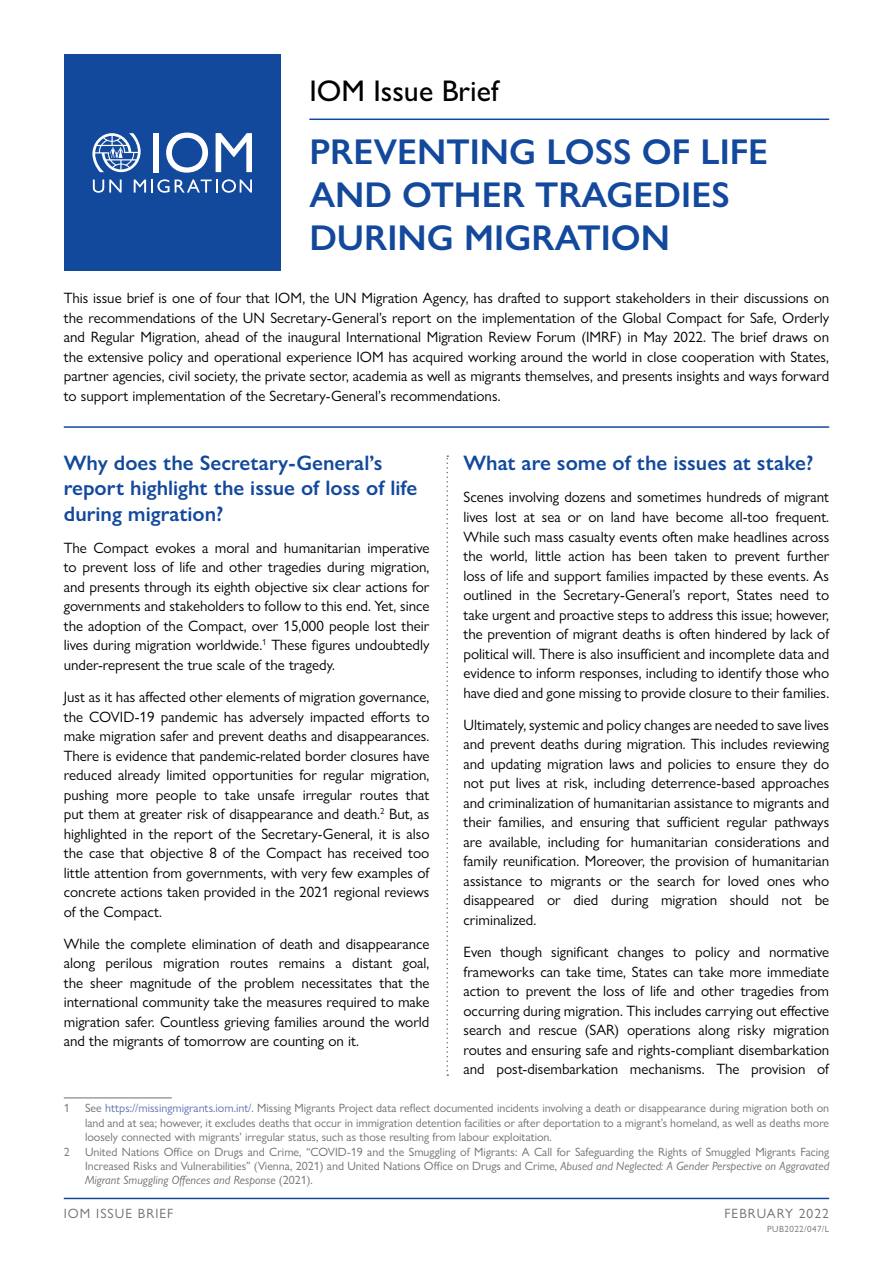
<style>
.page{position:relative;width:893px;height:1263px;background:#fff}
.page>*{position:absolute;margin:0;border:0;box-sizing:border-box;transform-origin:0 0}
.t1{font:600 36px/43.2px "Gill Sans Nova";color:#13499c}
.t2{font:500 30px "Gill Sans Nova";color:#000}
.t3{font:600 21px/25.2px "Gill Sans Nova";color:#13499c}
.t4{font:15px/19.5px "Gill Sans Nova";color:#000;text-align:justify}
.t5{font:13.5px "Gill Sans Nova";letter-spacing:.075em;color:#6d6e71}
.t6{font:12px/14.4px "Gill Sans Nova";color:#6d6e71;text-align:justify}
.t7{font:9px "Gill Sans Nova";letter-spacing:.05em;color:#6d6e71}
.s1{color:#5e6fb1}
.s2{font-style:italic}
</style>
<div class="page">
<hr style="left:64px;top:1198px;width:765px;height:1px;background:#13499c">
<div style="left:64px;top:54px;width:217px;height:217px;background:#13499c"></div>
<div style="left:153px;top:133px;width:5px;height:39px;background:#fff"></div>
<svg style="left:166px;top:133px;width:42px;height:40px"></svg>
<svg style="left:216px;top:133px;width:36px;height:39px"></svg>
<svg style="left:93px;top:180px;width:29px;height:13px"></svg>
<svg style="left:134px;top:179px;width:118px;height:14px"></svg>
<svg style="left:92px;top:133px;width:49px;height:39px"></svg>
<hr style="left:64px;top:1097px;width:108px;height:1px;background:#6d6e71">
<svg style="left:446px;top:455px;width:2px;height:621px"></svg>
<hr style="left:309px;top:119px;width:520px;height:1px;background:#13499c">
<hr style="left:64px;top:426px;width:765px;height:2px;background:#13499c">
<h2 class="t2" style="left:309px;top:72px;width:191px">IOM Issue Brief</h2>
<h1 class="t1" style="left:309px;top:130px;width:460px">PREVENTING LOSS OF LIFE<br>AND OTHER TRAGEDIES<br>DURING MIGRATION</h1>
<p class="t4" style="left:64px;top:288px;width:767px">This issue brief is one of four that IOM, the UN Migration Agency, has drafted to support stakeholders in their discussions on the recommendations of the UN Secretary-General’s report on the implementation of the Global Compact for Safe, Orderly and Regular Migration, ahead of the inaugural International Migration Review Forum (IMRF) in May 2022. The brief draws on the extensive policy and operational experience IOM has acquired working around the world in close cooperation with States, partner agencies, civil society, the private sector, academia as well as migrants themselves, and presents insights and ways forward to support implementation of the Secretary-General’s recommendations.</p>
<h3 class="t3" style="left:64px;top:450px;width:355px">Why does the Secretary-General’s report highlight the issue of loss of life during migration?</h3>
<p class="t4" style="left:64px;top:538px;width:367px">The Compact evokes a moral and humanitarian imperative to prevent loss of life and other tragedies during migration, and presents through its eighth objective six clear actions for governments and stakeholders to follow to this end. Yet, since the adoption of the Compact, over 15,000 people lost their lives during migration worldwide.<sup>1</sup> These figures undoubtedly under-represent the true scale of the tragedy.</p>
<p class="t4" style="left:64px;top:687px;width:367px">Just as it has affected other elements of migration governance, the COVID-19 pandemic has adversely impacted efforts to make migration safer and prevent deaths and disappearances.<br>There is evidence that pandemic-related border closures have reduced already limited opportunities for regular migration, pushing more people to take unsafe irregular routes that put them at greater risk of disappearance and death.<sup>2</sup> But, as highlighted in the report of the Secretary-General, it is also the case that objective 8 of the Compact has received too little attention from governments, with very few examples of concrete actions taken provided in the 2021 regional reviews of the Compact.</p>
<p class="t4" style="left:64px;top:934px;width:367px">While the complete elimination of death and disappearance along perilous migration routes remains a distant goal, the sheer magnitude of the problem necessitates that the international community take the measures required to make migration safer. Countless grieving families around the world and the migrants of tomorrow are counting on it.</p>
<h3 class="t3" style="left:463px;top:450px;width:351px">What are some of the issues at stake?</h3>
<p class="t4" style="left:463px;top:487px;width:367px">Scenes involving dozens and sometimes hundreds of migrant lives lost at sea or on land have become all-too frequent.<br>While such mass casualty events often make headlines across the world, little action has been taken to prevent further loss of life and support families impacted by these events. As outlined in the Secretary-General’s report, States need to take urgent and proactive steps to address this issue; however, the prevention of migrant deaths is often hindered by lack of political will. There is also insufficient and incomplete data and evidence to inform responses, including to identify those who have died and gone missing to provide closure to their families.</p>
<p class="t4" style="left:463px;top:715px;width:367px">Ultimately, systemic and policy changes are needed to save lives and prevent deaths during migration. This includes reviewing and updating migration laws and policies to ensure they do not put lives at risk, including deterrence-based approaches and criminalization of humanitarian assistance to migrants and their families, and ensuring that sufficient regular pathways are available, including for humanitarian considerations and family reunification. Moreover, the provision of humanitarian assistance to migrants or the search for loved ones who disappeared or died during migration should not be criminalized.</p>
<p class="t4" style="left:463px;top:942px;width:367px">Even though significant changes to policy and normative frameworks can take time, States can take more immediate action to prevent the loss of life and other tragedies from occurring during migration. This includes carrying out effective search and rescue (SAR) operations along risky migration routes and ensuring safe and rights-compliant disembarkation and post-disembarkation mechanisms. The provision of</p>
<p class="t6" style="left:64px;top:1101px;width:7px">1</p>
<p class="t6" style="left:85px;top:1101px;width:746px">See <span class="s1">https://missingmigrants.iom.int/</span>. Missing Migrants Project data reflect documented incidents involving a death or disappearance during migration both on land and at sea; however, it excludes deaths that occur in immigration detention facilities or after deportation to a migrant’s homeland, as well as deaths more loosely connected with migrants’ irregular status, such as those resulting from labour exploitation.</p>
<p class="t6" style="left:64px;top:1144px;width:7px">2</p>
<p class="t6" style="left:85px;top:1144px;width:746px">United Nations Office on Drugs and Crime, “COVID-19 and the Smuggling of Migrants: A Call for Safeguarding the Rights of Smuggled Migrants Facing Increased Risks and Vulnerabilities” (Vienna, 2021) and United Nations Office on Drugs and Crime, <span class="s2">Abused and Neglected: A Gender Perspective on Aggravated Migrant Smuggling Offences and Response</span> (2021).</p>
<p class="t5" style="left:64px;top:1205px;width:111px">IOM ISSUE BRIEF</p>
<p class="t5" style="left:724px;top:1205px;width:106px">FEBRUARY 2022</p>
<p class="t7" style="left:767px;top:1224px;width:64px">PUB2022/047/L</p>
</div>
